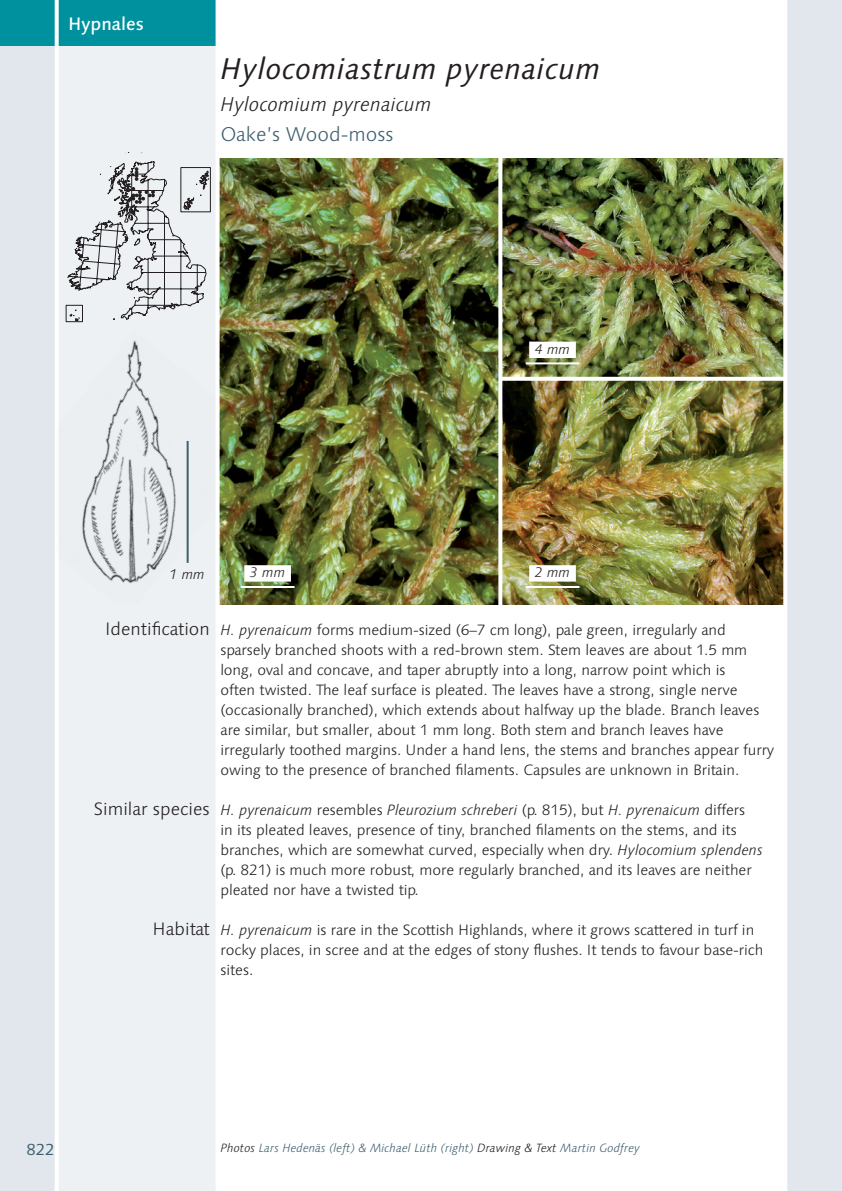
<style>
.page{position:relative;width:842px;height:1191px;background:#fff}
.page>*{position:absolute;margin:0;border:0;box-sizing:border-box;transform-origin:0 0}
.Title_1_Moss_Species{font:italic 30px "Linotype Syntax";letter-spacing:.01em;color:#231f20}
.Title_2_Moss_Syn_Nam{font:italic 300 20px "Linotype Syntax";color:#231f20}
.Title_3_Moss_English{font:300 20px "Linotype Syntax";color:#3f5f6e}
.Text_Subheads_Right{font:300 18px "Linotype Syntax";color:#231f20}
.Title_4_Order_Name{font:500 18px "Linotype Syntax";color:#fff}
.t1{font:16px "Linotype Syntax";color:#3f5f6e}
.Text_Body{font:300 15px/20px "Linotype Syntax";letter-spacing:-.005em;color:#231f20}
.Photo_Scale_Bar_With{font:italic 300 14px "Linotype Syntax";color:#231f20}
.Drawing_Scale_Bar{font:italic 300 14px "Linotype Syntax";color:#231f20}
.Text_Credits{font:italic 300 12px "Linotype Syntax";color:#3f5f6e}
.s1{font-style:italic}
.s2{color:#231f20}
</style>
<div class="page">
<img style="left:502px;top:159px;width:281px;height:218px">
<img style="left:502px;top:381px;width:281px;height:223px">
<img style="left:220px;top:159px;width:278px;height:445px">
<hr style="left:241px;top:586px;width:54px;height:2px;background:#fff">
<div style="left:244px;top:565px;width:47px;height:16px;background:#fff"></div>
<hr style="left:526px;top:586px;width:53px;height:2px;background:#fff">
<div style="left:529px;top:565px;width:47px;height:16px;background:#fff"></div>
<svg style="left:498px;top:158px;width:1px;height:447px"></svg>
<hr style="left:526px;top:362px;width:53px;height:2px;background:#fff">
<div style="left:529px;top:342px;width:47px;height:16px;background:#fff"></div>
<svg style="left:502px;top:380px;width:281px;height:1px"></svg>
<div style="left:0;top:0;width:218px;height:1191px;background:#edf1f4"></div>
<div style="left:0;top:0;width:57px;height:1191px;background:#e1e7ec"></div>
<div style="left:0;top:0;width:218px;height:45px;background:#00919f"></div>
<hr style="left:55px;top:0;width:4px;height:1191px;background:#fff">
<img style="left:82px;top:340px;width:106px;height:244px">
<svg style="left:66px;top:152px;width:144px;height:170px"></svg>
<div style="left:785px;top:0;width:57px;height:1191px;background:#e1e7ec"></div>
<hr style="left:187px;top:441px;width:2px;height:122px;background:#3f5f6e">
<hr style="left:216px;top:0;width:4px;height:1191px;background:#fff">
<hr style="left:783px;top:0;width:4px;height:1191px;background:#fff">
<p class="Title_4_Order_Name" style="left:68px;top:13px;width:77px">Hypnales</p>
<p class="Title_1_Moss_Species" style="left:220px;top:51px;width:382px">Hylocomiastrum pyrenaicum</p>
<p class="Title_2_Moss_Syn_Nam" style="left:220px;top:92px;width:213px">Hylocomium pyrenaicum</p>
<p class="Title_3_Moss_English" style="left:220px;top:122px;width:175px">Oake’s Wood-moss</p>
<p class="Photo_Scale_Bar_With" style="left:535px;top:341px;width:37px">4 mm</p>
<p class="Drawing_Scale_Bar" style="left:170px;top:566px;width:37px">1 mm</p>
<p class="Photo_Scale_Bar_With" style="left:250px;top:564px;width:37px">3 mm</p>
<p class="Photo_Scale_Bar_With" style="left:535px;top:564px;width:37px">2 mm</p>
<p class="Text_Subheads_Right" style="left:105px;top:618px;width:106px">Identification</p>
<p class="Text_Subheads_Right" style="left:94px;top:798px;width:117px">Similar species</p>
<p class="Text_Subheads_Right" style="left:153px;top:918px;width:59px">Habitat</p>
<p class="Text_Body" style="left:220px;top:620px;width:555px"><span class="s1">H. pyrenaicum</span> forms medium-sized (6–7 cm long), pale green, irregularly and sparsely branched shoots with a red-brown stem. Stem leaves are about 1.5 mm long, oval and concave, and taper abruptly into a long, narrow point which is<br>often twisted. The leaf surface is pleated. The leaves have a strong, single nerve (occasionally branched), which extends about halfway up the blade. Branch leaves are similar, but smaller, about 1 mm long. Both stem and branch leaves have irregularly toothed margins. Under a hand lens, the stems and branches appear furry owing to the presence of branched filaments. Capsules are unknown in Britain.</p>
<p class="Text_Body" style="left:220px;top:800px;width:544px"><span class="s1">H. pyrenaicum</span> resembles <span class="s1">Pleurozium schreberi</span> (p. 815), but <span class="s1">H. pyrenaicum</span> differs<br>in its pleated leaves, presence of tiny, branched filaments on the stems, and its branches, which are somewhat curved, especially when dry. <span class="s1">Hylocomium splendens </span>(p. 821) is much more robust, more regularly branched, and its leaves are neither pleated nor have a twisted tip.</p>
<p class="Text_Body" style="left:220px;top:920px;width:545px"><span class="s1">H. pyrenaicum</span> is rare in the Scottish Highlands, where it grows scattered in turf in rocky places, in scree and at the edges of stony flushes. It tends to favour base-rich sites.</p>
<p class="t1" style="left:26px;top:1139px;width:30px">822</p>
<p class="Text_Credits" style="left:220px;top:1140px;width:421px"><span class="s2">Photos</span> Lars Hedenäs (left) &amp; Michael Lüth (right) <span class="s2">Drawing &amp; Text</span> Martin Godfrey</p>
</div>
